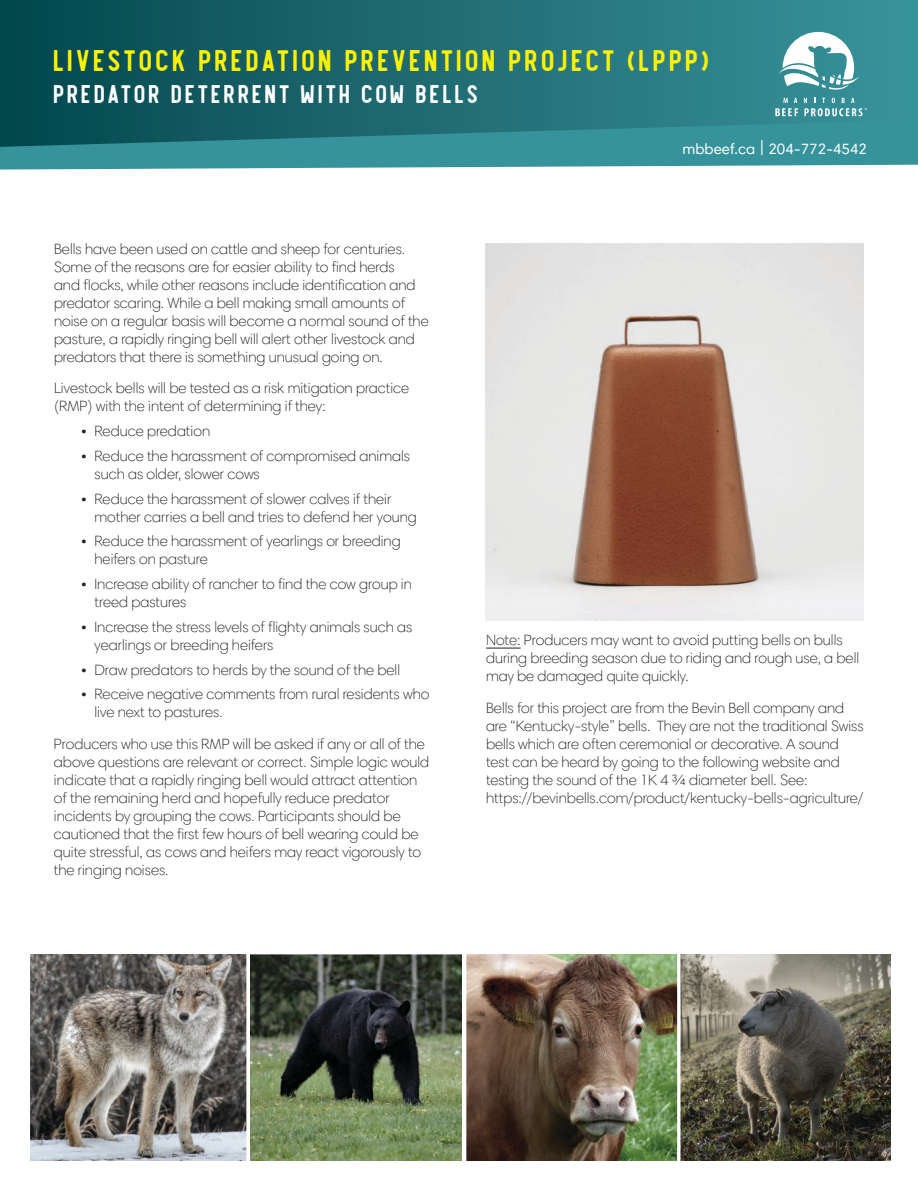
<style>
.page{position:relative;width:918px;height:1188px;background:#fff}
.page>*{position:absolute;margin:0;border:0;box-sizing:border-box;transform-origin:0 0}
.t1{font:700 31.5px "Revelstoke";letter-spacing:.005em;color:#fff200}
.t2{font:700 27px "Revelstoke";letter-spacing:.005em;color:#fff}
.t3{font:300 15px/18px "Harmonia Sans Pro Cyr";color:#231f20}
.t4{font:15px "Harmonia Sans Pro Cyr";color:#fff}
</style>
<div class="page">
<svg style="left:0;top:147px;width:918px;height:23px;background:#4fa0a7"></svg>
<svg style="left:0;top:0;width:918px;height:147px;background:#206e75"></svg>
<svg style="left:775px;top:98px;width:23px;height:18px"></svg>
<svg style="left:778px;top:32px;width:81px;height:60px"></svg>
<svg style="left:804px;top:98px;width:63px;height:18px"></svg>
<svg style="left:30px;top:955px;width:217px;height:206px;background:#7f7b77"></svg>
<img style="left:466px;top:955px;width:211px;height:206px">
<svg style="left:677px;top:955px;width:214px;height:206px;background:#666356"></svg>
<svg style="left:250px;top:955px;width:212px;height:206px;background:#515c45"></svg>
<hr style="left:486px;top:648px;width:35px;height:1px;background:#231f20">
<img style="left:486px;top:243px;width:378px;height:378px">
<h1 class="t1" style="left:54px;top:43px;width:661px">LIVESTOCK PREDATION PREVENTION PROJECT (LPPP)</h1>
<h2 class="t2" style="left:54px;top:79px;width:429px">PREDATOR DETERRENT WITH COW BELLS</h2>
<p class="t4" style="left:683px;top:139px;width:186px">mbbeef.ca | 204-772-4542</p>
<p class="t3" style="left:54px;top:240px;width:376px">Bells have been used on cattle and sheep for centuries.<br>Some of the reasons are for easier ability to find herds<br>and flocks, while other reasons include identification and predator scaring. While a bell making small amounts of noise on a regular basis will become a normal sound of the pasture, a rapidly ringing bell will alert other livestock and predators that there is something unusual going on.</p>
<p class="t3" style="left:54px;top:379px;width:357px">Livestock bells will be tested as a risk mitigation practice (RMP) with the intent of determining if they:</p>
<p class="t3" style="left:81px;top:422px;width:131px">• Reduce predation</p>
<p class="t3" style="left:94px;top:447px;width:317px;text-indent:-14px">• Reduce the harassment of compromised animals such as older, slower cows</p>
<p class="t3" style="left:94px;top:490px;width:324px;text-indent:-14px">• Reduce the harassment of slower calves if their mother carries a bell and tries to defend her young</p>
<p class="t3" style="left:94px;top:532px;width:308px;text-indent:-14px">• Reduce the harassment of yearlings or breeding heifers on pasture</p>
<p class="t3" style="left:94px;top:575px;width:319px;text-indent:-14px">• Increase ability of rancher to find the cow group in treed pastures</p>
<p class="t3" style="left:94px;top:618px;width:319px;text-indent:-14px">• Increase the stress levels of flighty animals such as yearlings or breeding heifers</p>
<p class="t3" style="left:81px;top:661px;width:321px">• Draw predators to herds by the sound of the bell</p>
<p class="t3" style="left:94px;top:685px;width:337px;text-indent:-14px">• Receive negative comments from rural residents who live next to pastures.</p>
<p class="t3" style="left:54px;top:735px;width:377px">Producers who use this RMP will be asked if any or all of the above questions are relevant or correct. Simple logic would indicate that a rapidly ringing bell would attract attention of the remaining herd and hopefully reduce predator incidents by grouping the cows. Participants should be cautioned that the first few hours of bell wearing could be quite stressful, as cows and heifers may react vigorously to the ringing noises.</p>
<p class="t3" style="left:486px;top:631px;width:375px">Note: Producers may want to avoid putting bells on bulls during breeding season due to riding and rough use, a bell may be damaged quite quickly.</p>
<p class="t3" style="left:486px;top:699px;width:379px">Bells for this project are from the Bevin Bell company and are “Kentucky-style” bells. They are not the traditional Swiss bells which are often ceremonial or decorative. A sound test can be heard by going to the following website and testing the sound of the 1K 4 ¾ diameter bell. See: https://bevinbells.com/product/kentucky-bells-agriculture/</p>
</div>
